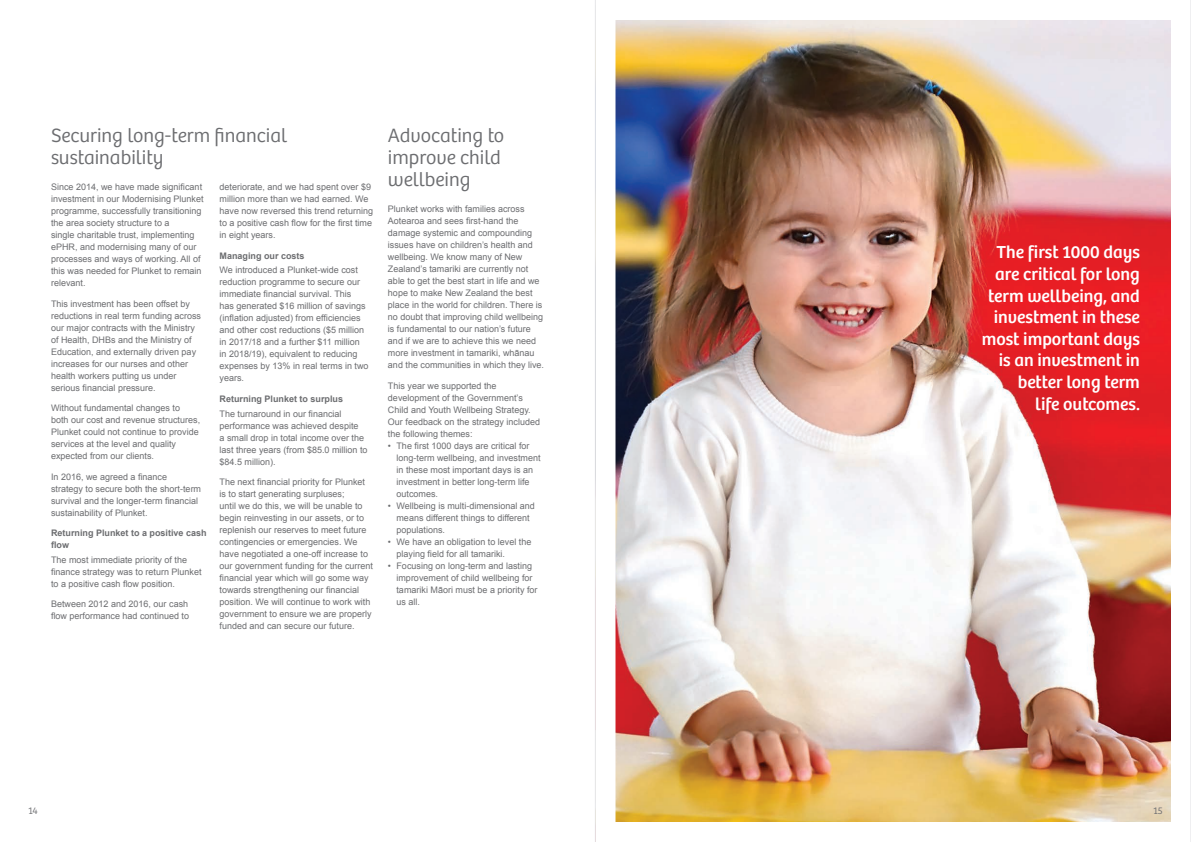
<style>
.page{position:relative;width:1191px;height:842px;background:#fff}
.page>*{position:absolute;margin:0;border:0;box-sizing:border-box;transform-origin:0 0}
.sub_headings{font:300 20px/22px "Bree";color:#6c6d70}
.body_copy{font:18px/21.6px "Bree";color:#fff;text-align:right}
.body_copy-2{font:300 10px "Bree";color:#6c6d70}
.body_copy-3{font:9px/12px "Arial";color:#6c6d70}
.Bullet_Points{font:9px/12px "Arial";color:#6c6d70}
.body_copy-4{font:700 9px/12px "Arial";color:#6c6d70}
</style>
<div class="page">
<img style="left:616px;top:21px;width:554px;height:800px">
<hr style="left:1190px;top:0;width:1px;height:842px;background:#e6e7e9">
<hr style="left:595px;top:0;width:1px;height:842px;background:#e6e7e9">
<p class="sub_headings" style="left:51px;top:125px;width:238px">Securing long-term financial sustainability</p>
<p class="body_copy-3" style="left:51px;top:181px;width:154px">Since 2014, we have made significant investment in our Modernising Plunket programme, successfully transitioning the area society structure to a<br>single charitable trust, implementing ePHR, and modernising many of our processes and ways of working. All of this was needed for Plunket to remain relevant.</p>
<p class="body_copy-3" style="left:51px;top:298px;width:152px">This investment has been offset by reductions in real term funding across our major contracts with the Ministry of Health, DHBs and the Ministry of Education, and externally driven pay increases for our nurses and other health workers putting us under serious financial pressure.</p>
<p class="body_copy-3" style="left:51px;top:402px;width:151px">Without fundamental changes to<br>both our cost and revenue structures, Plunket could not continue to provide services at the level and quality expected from our clients.</p>
<p class="body_copy-3" style="left:51px;top:471px;width:152px">In 2016, we agreed a finance strategy to secure both the short-term survival and the longer-term financial sustainability of Plunket.</p>
<p class="body_copy-4" style="left:51px;top:527px;width:157px">Returning Plunket to a positive cash flow</p>
<p class="body_copy-3" style="left:51px;top:554px;width:152px">The most immediate priority of the finance strategy was to return Plunket to a positive cash flow position.</p>
<p class="body_copy-3" style="left:51px;top:598px;width:140px">Between 2012 and 2016, our cash flow performance had continued to</p>
<p class="body_copy-3" style="left:219px;top:181px;width:155px">deteriorate, and we had spent over $9 million more than we had earned. We have now reversed this trend returning to a positive cash flow for the first time in eight years.</p>
<p class="body_copy-4" style="left:219px;top:250px;width:87px">Managing our costs</p>
<p class="body_copy-3" style="left:219px;top:264px;width:151px">We introduced a Plunket-wide cost reduction programme to secure our immediate financial survival. This<br>has generated $16 million of savings (inflation adjusted) from efficiencies and other cost reductions ($5 million in 2017/18 and a further $11 million in 2018/19), equivalent to reducing expenses by 13% in real terms in two years.</p>
<p class="body_copy-4" style="left:219px;top:393px;width:125px">Returning Plunket to surplus</p>
<p class="body_copy-3" style="left:219px;top:408px;width:150px">The turnaround in our financial performance was achieved despite<br>a small drop in total income over the last three years (from $85.0 million to $84.5 million).</p>
<p class="body_copy-3" style="left:219px;top:476px;width:155px">The next financial priority for Plunket is to start generating surpluses;<br>until we do this, we will be unable to begin reinvesting in our assets, or to replenish our reserves to meet future contingencies or emergencies. We have negotiated a one-off increase to our government funding for the current financial year which will go some way towards strengthening our financial position. We will continue to work with government to ensure we are properly funded and can secure our future.</p>
<p class="sub_headings" style="left:388px;top:125px;width:118px">Advocating to improve child wellbeing</p>
<p class="body_copy-3" style="left:388px;top:203px;width:158px">Plunket works with families across Aotearoa and sees first-hand the damage systemic and compounding issues have on children’s health and wellbeing. We know many of New Zealand’s tamariki are currently not able to get the best start in life and we hope to make New Zealand the best place in the world for children. There is no doubt that improving child wellbeing is fundamental to our nation’s future and if we are to achieve this we need more investment in tamariki, whānau and the communities in which they live.</p>
<p class="body_copy-3" style="left:388px;top:380px;width:154px">This year we supported the development of the Government’s<br>Child and Youth Wellbeing Strategy.<br>Our feedback on the strategy included the following themes:</p>
<p class="Bullet_Points" style="left:396px;top:440px;width:146px;text-indent:-9px">• The first 1000 days are critical for long-term wellbeing, and investment in these most important days is an investment in better long-term life outcomes.</p>
<p class="Bullet_Points" style="left:396px;top:500px;width:140px;text-indent:-9px">• Wellbeing is multi-dimensional and means different things to different populations.</p>
<p class="Bullet_Points" style="left:396px;top:536px;width:136px;text-indent:-9px">• We have an obligation to level the playing field for all tamariki.</p>
<p class="Bullet_Points" style="left:396px;top:560px;width:143px;text-indent:-9px">• Focusing on long-term and lasting improvement of child wellbeing for tamariki Māori must be a priority for us all.</p>
<p class="body_copy-2" style="left:28px;top:804px;width:11px">14</p>
<p class="body_copy" style="left:981px;top:242px;width:160px">The first 1000 days are critical for long term wellbeing, and investment in these most important days is an investment in better long term<br>life outcomes.</p>
<p class="body_copy-2" style="left:1153px;top:804px;width:11px">15</p>
</div>
